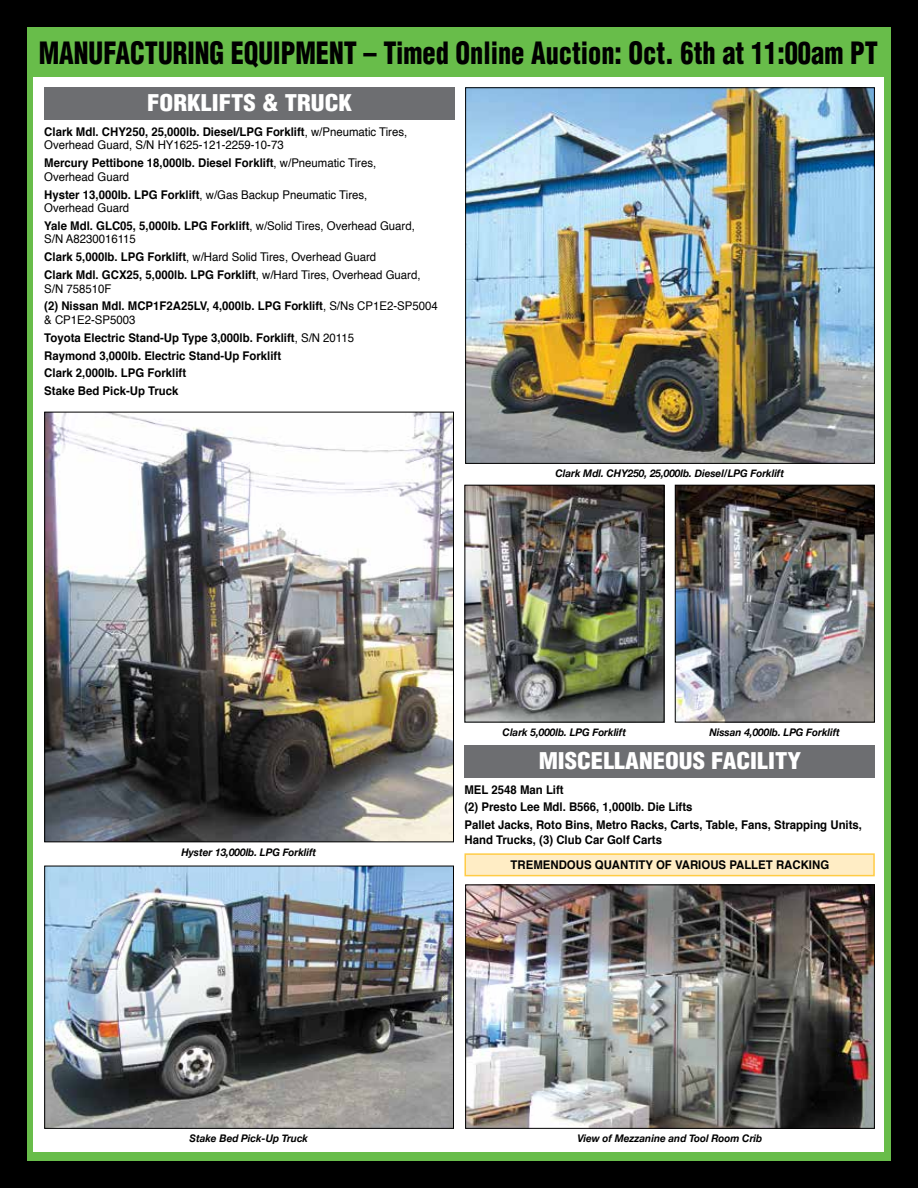
<style>
.page{position:relative;width:918px;height:1188px;background:#000}
.page>*{position:absolute;margin:0;border:0;box-sizing:border-box;transform-origin:0 0}
.t1{font:900 condensed 30px "Helvetica";color:#000;scale:.88 1}
.t2{font:900 condensed 22.5px "Helvetica";color:#fff;scale:1.1 1}
.t3{font:700 12px/17.9px "Helvetica";color:#000;scale:.95 1}
.t4{font:12px/13.5px "Helvetica";color:#000;scale:.95 1}
.t5{font:italic 700 10.5px "Helvetica Neue";color:#000;scale:.95 1}
.s1{font-weight:700}
.s2{font-weight:400}
</style>
<div class="page">
<div style="left:27px;top:27px;width:864px;height:1134px;background:#68bd4a"></div>
<div style="left:34px;top:77px;width:850px;height:1075px;background:#fff"></div>
<div style="left:44px;top:87px;width:411px;height:33px;background:#6d6e71"></div>
<div style="left:464px;top:745px;width:411px;height:32px;background:#6d6e71"></div>
<div style="left:464px;top:853px;width:411px;height:23px;background:#ffedc5;border:2px solid #ffcc46"></div>
<img style="left:46px;top:414px;width:406px;height:426px">
<img style="left:46px;top:868px;width:406px;height:259px">
<div style="left:44px;top:866px;width:410px;height:263px;border:1px solid #000"></div>
<img style="left:467px;top:487px;width:195px;height:233px">
<div style="left:465px;top:485px;width:199px;height:237px;border:1px solid #000"></div>
<img style="left:677px;top:487px;width:196px;height:233px">
<div style="left:675px;top:485px;width:200px;height:237px;border:1px solid #000"></div>
<img style="left:467px;top:89px;width:406px;height:373px">
<div style="left:465px;top:87px;width:410px;height:377px;border:1px solid #000"></div>
<img style="left:467px;top:887px;width:406px;height:240px">
<div style="left:465px;top:885px;width:410px;height:244px;border:1px solid #000"></div>
<h1 class="t1" style="left:39px;top:34px;width:955px">MANUFACTURING EQUIPMENT – Timed Online Auction: Oct. 6th at 11:00am PT</h1>
<h2 class="t2" style="left:147px;top:89px;width:188px">FORKLIFTS &amp; TRUCK</h2>
<p class="t4" style="left:44px;top:125px;width:384px"><span class="s1">Clark Mdl. CHY250, 25,000lb. Diesel/LPG Forklift</span>, w/Pneumatic Tires,<br>Overhead Guard, S/N HY1625-121-2259-10-73</p>
<p class="t3" style="left:44px;top:156px;width:351px;line-height:13.5px">Mercury Pettibone 18,000lb. Diesel Forklift<span class="s2">, w/Pneumatic Tires,<br>Overhead Guard</span></p>
<p class="t4" style="left:44px;top:188px;width:342px"><span class="s1">Hyster 13,000lb. LPG Forklift</span>, w/Gas Backup Pneumatic Tires,<br>Overhead Guard</p>
<p class="t4" style="left:44px;top:219px;width:392px"><span class="s1">Yale Mdl. GLC05, 5,000lb. LPG Forklift</span>, w/Solid Tires, Overhead Guard,<br>S/N A8230016115</p>
<p class="t3" style="left:44px;top:248px;width:398px">Clark 5,000lb. LPG Forklift<span class="s2">, w/Hard Solid Tires, Overhead Guard<br></span>Clark Mdl. GCX25, 5,000lb. LPG Forklift<span class="s2">, w/Hard Tires, Overhead Guard,</span></p>
<p class="t3" style="left:44px;top:280px;width:416px"><span class="s2">S/N 758510F<br></span>(2) Nissan Mdl. MCP1F2A25LV, 4,000lb. LPG Forklift<span class="s2">, S/Ns CP1E2-SP5004</span></p>
<p class="t3" style="left:44px;top:311px;width:328px"><span class="s2">&amp; CP1E2-SP5003<br></span>Toyota Electric Stand-Up Type 3,000lb. Forklift<span class="s2">, S/N 20115<br></span>Raymond 3,000lb. Electric Stand-Up Forklift<br>Clark 2,000lb. LPG Forklift<br>Stake Bed Pick-Up Truck</p>
<p class="t5" style="left:555px;top:465px;width:242px">Clark Mdl. CHY250, 25,000lb. Diesel/LPG Forklift</p>
<p class="t5" style="left:181px;top:844px;width:143px">Hyster 13,000lb. LPG Forklift</p>
<p class="t5" style="left:190px;top:1130px;width:126px">Stake Bed Pick-Up Truck</p>
<p class="t5" style="left:503px;top:724px;width:131px">Clark 5,000lb. LPG Forklift</p>
<p class="t5" style="left:710px;top:724px;width:139px">Nissan 4,000lb. LPG Forklift</p>
<h2 class="t2" style="left:539px;top:747px;width:240px">MISCELLANEOUS FACILITY</h2>
<p class="t3" style="left:464px;top:781px;width:420px">MEL 2548 Man Lift<br>(2) Presto Lee Mdl. B566, 1,000lb. Die Lifts<br>Pallet Jacks, Roto Bins, Metro Racks, Carts, Table, Fans, Strapping Units,</p>
<p class="t3" style="left:511px;top:828px;width:337px;line-height:25.2px;text-indent:-46px">Hand Trucks, (3) Club Car Golf Carts<br>TREMENDOUS QUANTITY OF VARIOUS PALLET RACKING</p>
<p class="t5" style="left:577px;top:1130px;width:196px">View of Mezzanine and Tool Room Crib</p>
</div>
